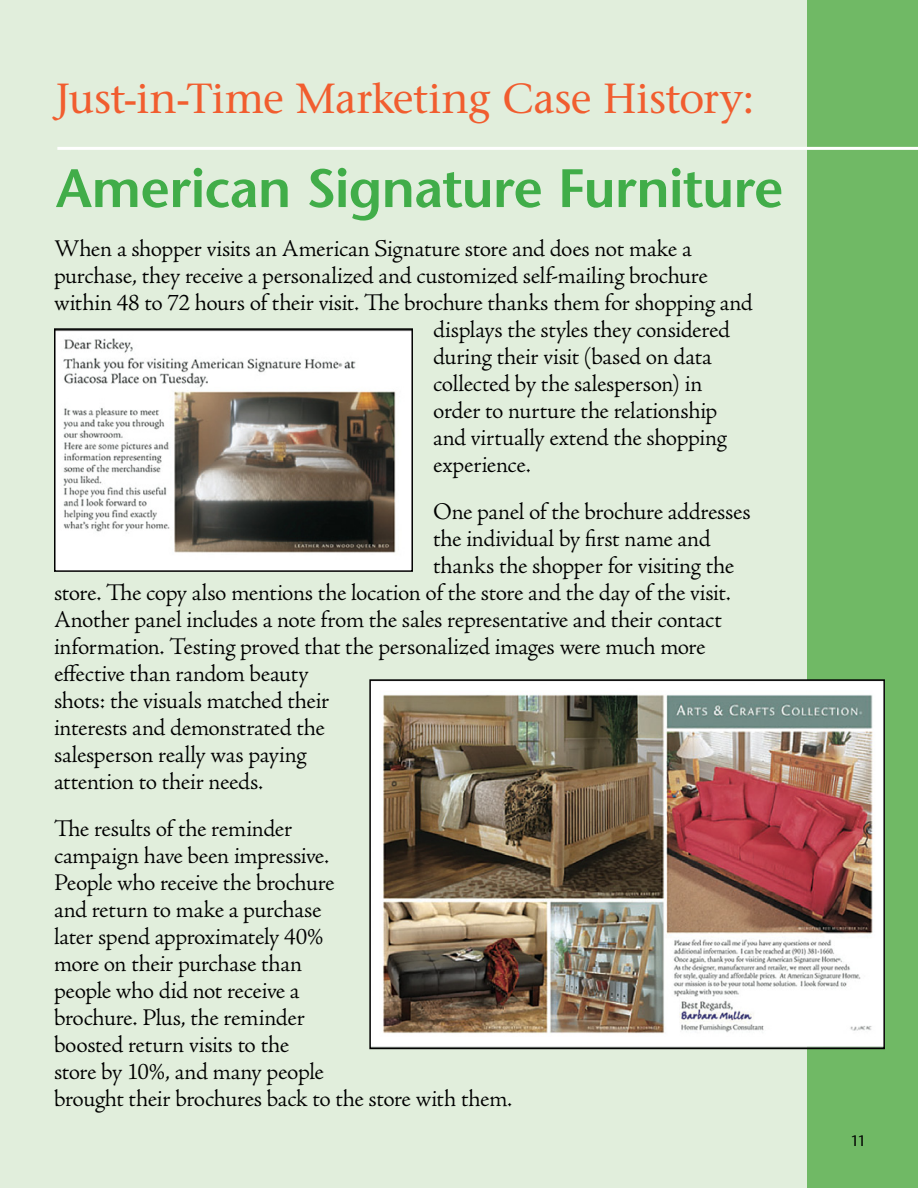
<style>
.page{position:relative;width:918px;height:1188px;background:#fff}
.page>*{position:absolute;margin:0;border:0;box-sizing:border-box;transform-origin:0 0}
.t1{font:600 54px "Stone Sans";letter-spacing:-.015em;color:#41ad49}
.t2{font:42px "Stone Serif";letter-spacing:-.015em;color:#f15d2f}
.t3{font:300 24px/27px "Adobe Jenson Pro";letter-spacing:-.015em;color:#000}
.t4{font:15px "Stone Sans";color:#000}
</style>
<div class="page">
<div style="left:0;top:0;width:819px;height:1188px;background:#e1eedc"></div>
<div style="left:807px;top:0;width:111px;height:1188px;background:#70b965"></div>
<hr style="left:57px;top:147px;width:861px;height:3px;background:#fff">
<img style="left:57px;top:331px;width:353px;height:238px">
<div style="left:54px;top:328px;width:359px;height:244px;border:2px solid #000"></div>
<img style="left:372px;top:682px;width:510px;height:364px">
<div style="left:369px;top:679px;width:516px;height:370px;border:2px solid #000"></div>
<h2 class="t2" style="left:56px;top:73px;width:700px">Just-in-Time Marketing Case History:</h2>
<h1 class="t1" style="left:56px;top:156px;width:729px">American Signature Furniture</h1>
<p class="t3" style="left:54px;top:235px;width:639px">When a shopper visits an American Signature store and does not make a</p>
<p class="t3" style="left:54px;top:262px;width:655px">purchase, they receive a personalized and customized self-mailing brochure</p>
<p class="t3" style="left:54px;top:289px;width:700px">within 48 to 72 hours of their visit. The brochure thanks them for shopping and</p>
<p class="t3" style="left:433px;top:316px;width:298px">displays the styles they considered</p>
<p class="t3" style="left:433px;top:343px;width:280px">during their visit (based on data</p>
<p class="t3" style="left:433px;top:370px;width:271px">collected by the salesperson) in</p>
<p class="t3" style="left:433px;top:397px;width:286px">order to nurture the relationship</p>
<p class="t3" style="left:433px;top:424px;width:295px">and virtually extend the shopping</p>
<p class="t3" style="left:433px;top:451px;width:99px">experience.</p>
<p class="t3" style="left:433px;top:498px;width:319px">One panel of the brochure addresses</p>
<p class="t3" style="left:433px;top:525px;width:279px">the individual by first name and</p>
<p class="t3" style="left:433px;top:552px;width:302px">thanks the shopper for visiting the</p>
<p class="t3" style="left:54px;top:579px;width:678px">store. The copy also mentions the location of the store and the day of the visit.</p>
<p class="t3" style="left:54px;top:606px;width:669px">Another panel includes a note from the sales representative and their contact</p>
<p class="t3" style="left:54px;top:633px;width:653px">information. Testing proved that the personalized images were much more</p>
<p class="t3" style="left:54px;top:660px;width:256px">effective than random beauty</p>
<p class="t3" style="left:54px;top:687px;width:277px">shots: the visuals matched their</p>
<p class="t3" style="left:54px;top:714px;width:272px">interests and demonstrated the</p>
<p class="t3" style="left:54px;top:741px;width:254px">salesperson really was paying</p>
<p class="t3" style="left:54px;top:768px;width:211px">attention to their needs.</p>
<p class="t3" style="left:54px;top:816px;width:460px">The results of the reminder<br>campaign have been impressive.<br>People who receive the brochure<br>and return to make a purchase<br>later spend approximately 40%<br>more on their purchase than<br>people who did not receive a<br>brochure. Plus, the reminder<br>boosted return visits to the<br>store by 10%, and many people<br>brought their brochures back to the store with them.</p>
<p class="t4" style="left:851px;top:1132px;width:17px">11</p>
</div>
